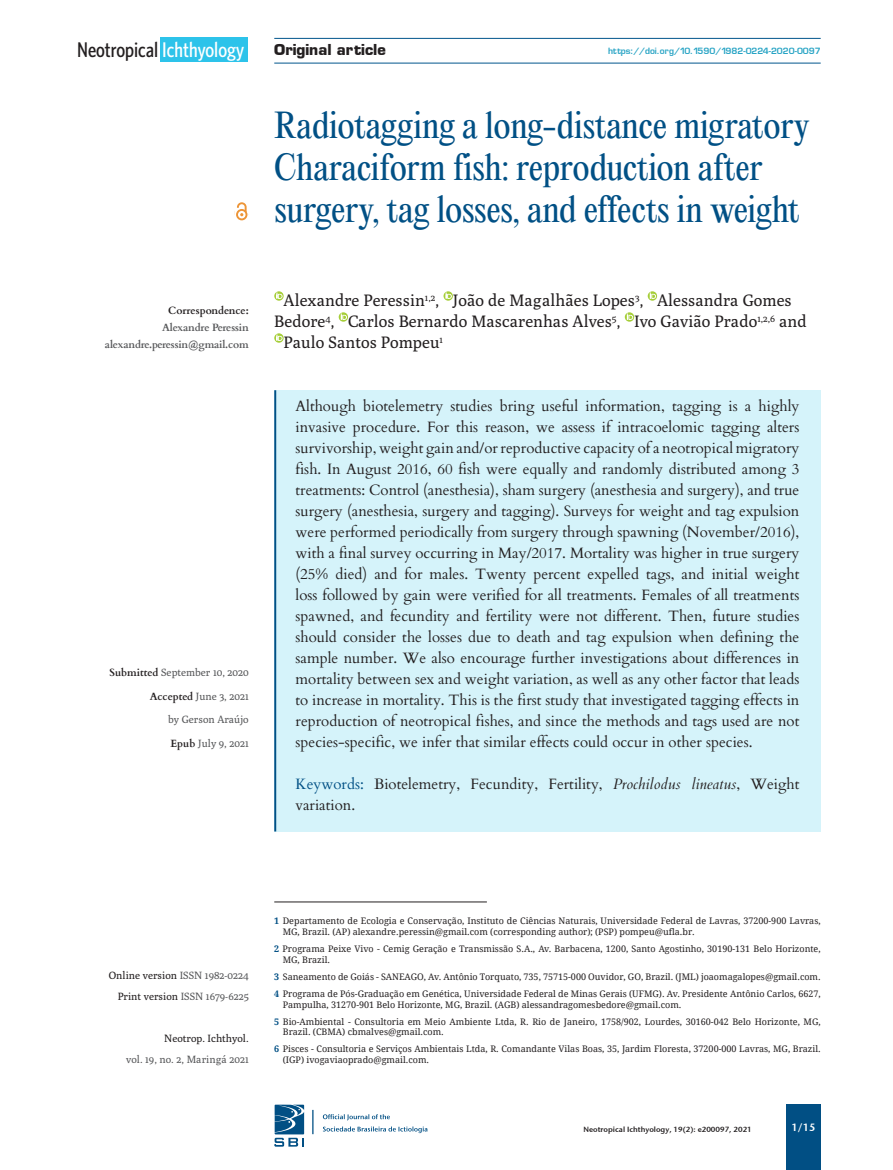
<style>
.page{position:relative;width:893px;height:1170px;background:#fff}
.page>*{position:absolute;margin:0;border:0;box-sizing:border-box;transform-origin:0 0}
.t1{font:33px/42px "Editorial New";letter-spacing:-.02em;color:#015085}
.t2{font:500 21.3px "Whitney Condensed";color:#231f20}
.t3{font:16.5px "Poly";color:#231f20}
.t4{font:700 15.75px "Eugenio";color:#231f20}
.t5{font:15px/21px "Cardo";color:#231f20;text-align:justify}
.t6{font:10.5px "Poly";color:#57585a}
.t7{font:700 10.5px "Cardo";letter-spacing:-.015em;color:#57585a}
.t8{font:10.5px "Poly";color:#231f20}
.t9{font:700 10.5px "Cardo";color:#231f20}
.t10{font:10.5px "Stone Sans Sem ITCTT Semi";color:#fff}
.NI_Rodapes{font:9px/10.8px "Droid Serif";color:#231f20}
.t11{font:9px "Eugenio Medium Normal";color:#26a3c4}
.t12{font:7.5px "Stone Sans Sem ITCTT Semi";color:#231f20}
.s1{color:#fff}
.s2{font-family:"Cardo";font-weight:700;color:#231f20}
.s3{color:#015085}
.s4{font-style:italic}
.s5{color:#57585a}
.s6{color:#231f20}
.s7{font-weight:700;color:#014f84}
</style>
<div class="page">
<div style="left:786px;top:1104px;width:35px;height:65px;background:#014f84"></div>
<hr style="left:274px;top:63px;width:547px;height:1px;background:#01558c">
<hr style="left:274px;top:38px;width:547px;height:1px;background:#01558c">
<svg style="left:323px;top:1126px;width:104px;height:6px"></svg>
<svg style="left:323px;top:1114px;width:67px;height:6px"></svg>
<svg style="left:312px;top:1109px;width:1px;height:25px"></svg>
<svg style="left:274px;top:1104px;width:30px;height:42px"></svg>
<div style="left:160px;top:37px;width:88px;height:25px;background:#2dc3ea"></div>
<div style="left:274px;top:390px;width:547px;height:441px;background:#d5f3fa"></div>
<hr style="left:274px;top:390px;width:2px;height:441px;background:#015085">
<svg style="left:274px;top:291px;width:10px;height:10px"></svg>
<svg style="left:276px;top:292px;width:7px;height:7px"></svg>
<svg style="left:443px;top:291px;width:10px;height:10px"></svg>
<svg style="left:445px;top:292px;width:7px;height:7px"></svg>
<svg style="left:648px;top:291px;width:9px;height:10px"></svg>
<svg style="left:649px;top:292px;width:7px;height:7px"></svg>
<svg style="left:339px;top:312px;width:9px;height:10px"></svg>
<svg style="left:340px;top:313px;width:7px;height:7px"></svg>
<svg style="left:625px;top:312px;width:9px;height:10px"></svg>
<svg style="left:626px;top:313px;width:8px;height:7px"></svg>
<svg style="left:274px;top:333px;width:10px;height:10px"></svg>
<svg style="left:276px;top:334px;width:7px;height:7px"></svg>
<hr style="left:274px;top:901px;width:213px;height:1px;background:#231f20">
<svg style="left:236px;top:202px;width:11px;height:18px"></svg>
<h2 class="t2" style="left:77px;top:37px;width:169px">Neotropical <span class="s1">Ichthyology</span></h2>
<p class="t4" style="left:274px;top:40px;width:113px">Original article</p>
<p class="t11" style="left:608px;top:45px;width:214px">https://doi.org/10.1590/1982-0224-2020-0097</p>
<p class="t9" style="left:168px;top:302px;width:82px">Correspondence:</p>
<p class="t7" style="left:162px;top:319px;width:88px">Alexandre Peressin</p>
<p class="t7" style="left:105px;top:336px;width:145px">alexandre.peressin@gmail.com</p>
<p class="t6" style="left:109px;top:666px;width:141px"><span class="s2">Submitted</span> September 10, 2020</p>
<p class="t6" style="left:150px;top:690px;width:101px"><span class="s2">Accepted</span> June 3, 2021</p>
<p class="t6" style="left:168px;top:713px;width:82px">by Gerson Araújo</p>
<p class="t6" style="left:171px;top:737px;width:80px"><span class="s2">Epub</span> July 9, 2021</p>
<p class="t1" style="left:274px;top:104px;width:537px">Radiotagging a long-distance migratory<br>Characiform fish: reproduction after surgery, tag losses, and effects in weight</p>
<p class="t3" style="left:284px;top:291px;width:510px">Alexandre Peressin<sup>1,2</sup>, João de Magalhães Lopes<sup>3</sup>, Alessandra Gomes</p>
<p class="t3" style="left:274px;top:312px;width:534px">Bedore<sup>4</sup>, Carlos Bernardo Mascarenhas Alves<sup>5</sup>, Ivo Gavião Prado<sup>1,2,6</sup> and</p>
<p class="t3" style="left:284px;top:333px;width:161px">Paulo Santos Pompeu<sup>1</sup></p>
<p class="t5" style="left:296px;top:395px;width:505px">Although biotelemetry studies bring useful information, tagging is a highly invasive procedure. For this reason, we assess if intracoelomic tagging alters survivorship, weight gain and/or reproductive capacity of a neotropical migratory fish. In August 2016, 60 fish were equally and randomly distributed among 3 treatments: Control (anesthesia), sham surgery (anesthesia and surgery), and true surgery (anesthesia, surgery and tagging). Surveys for weight and tag expulsion were performed periodically from surgery through spawning (November/2016), with a final survey occurring in May/2017. Mortality was higher in true surgery (25% died) and for males. Twenty percent expelled tags, and initial weight loss followed by gain were verified for all treatments. Females of all treatments spawned, and fecundity and fertility were not different. Then, future studies should consider the losses due to death and tag expulsion when defining the sample number. We also encourage further investigations about differences in mortality between sex and weight variation, as well as any other factor that leads to increase in mortality. This is the first study that investigated tagging effects in reproduction of neotropical fishes, and since the methods and tags used are not species-specific, we infer that similar effects could occur in other species.</p>
<p class="t5" style="left:296px;top:773px;width:505px"><span class="s3">Keywords:</span> Biotelemetry, Fecundity, Fertility, <span class="s4">Prochilodus lineatus</span>, Weight variation.</p>
<p class="t8" style="left:109px;top:968px;width:141px">Online version <span class="s5">ISSN 1982-0224</span></p>
<p class="t6" style="left:118px;top:989px;width:133px"><span class="s6">Print version</span> ISSN 1679-6225</p>
<p class="t8" style="left:164px;top:1031px;width:86px">Neotrop. Ichthyol.</p>
<p class="t6" style="left:126px;top:1052px;width:124px">vol. 19, no. 2, Maringá 2021</p>
<p class="NI_Rodapes" style="left:283px;top:915px;width:539px;text-indent:-9px"><span class="s7">1</span> Departamento de Ecologia e Conservação, Instituto de Ciências Naturais, Universidade Federal de Lavras, 37200-900 Lavras,<br>MG, Brazil. (AP) alexandre.peressin@gmail.com (corresponding author); (PSP) pompeu@ufla.br.</p>
<p class="NI_Rodapes" style="left:283px;top:943px;width:539px;text-indent:-9px"><span class="s7">2</span> Programa Peixe Vivo - Cemig Geração e Transmissão S.A., Av. Barbacena, 1200, Santo Agostinho, 30190-131 Belo Horizonte,<br>MG, Brazil.</p>
<p class="NI_Rodapes" style="left:274px;top:971px;width:548px"><span class="s7">3</span> Saneamento de Goiás - SANEAGO, Av. Antônio Torquato, 735, 75715-000 Ouvidor, GO, Brazil. (JML) joaomagalopes@gmail.com.</p>
<p class="NI_Rodapes" style="left:283px;top:988px;width:539px;text-indent:-9px"><span class="s7">4</span> Programa de Pós-Graduação em Genética, Universidade Federal de Minas Gerais (UFMG). Av. Presidente Antônio Carlos, 6627,<br>Pampulha, 31270-901 Belo Horizonte, MG, Brazil. (AGB) alessandragomesbedore@gmail.com.</p>
<p class="NI_Rodapes" style="left:283px;top:1015px;width:539px;text-indent:-9px"><span class="s7">5</span> Bio-Ambiental - Consultoria em Meio Ambiente Ltda, R. Rio de Janeiro, 1758/902, Lourdes, 30160-042 Belo Horizonte, MG,<br>Brazil. (CBMA) cbmalves@gmail.com.</p>
<p class="NI_Rodapes" style="left:283px;top:1043px;width:539px;text-indent:-9px"><span class="s7">6</span> Pisces - Consultoria e Serviços Ambientais Ltda, R. Comandante Vilas Boas, 35, Jardim Floresta, 37200-000 Lavras, MG, Brazil. (IGP) ivogaviaoprado@gmail.com.</p>
<p class="t12" style="left:583px;top:1122px;width:170px">Neotropical Ichthyology, 19(2): e200097, 2021</p>
<p class="t10" style="left:791px;top:1118px;width:25px">1/15</p>
</div>
